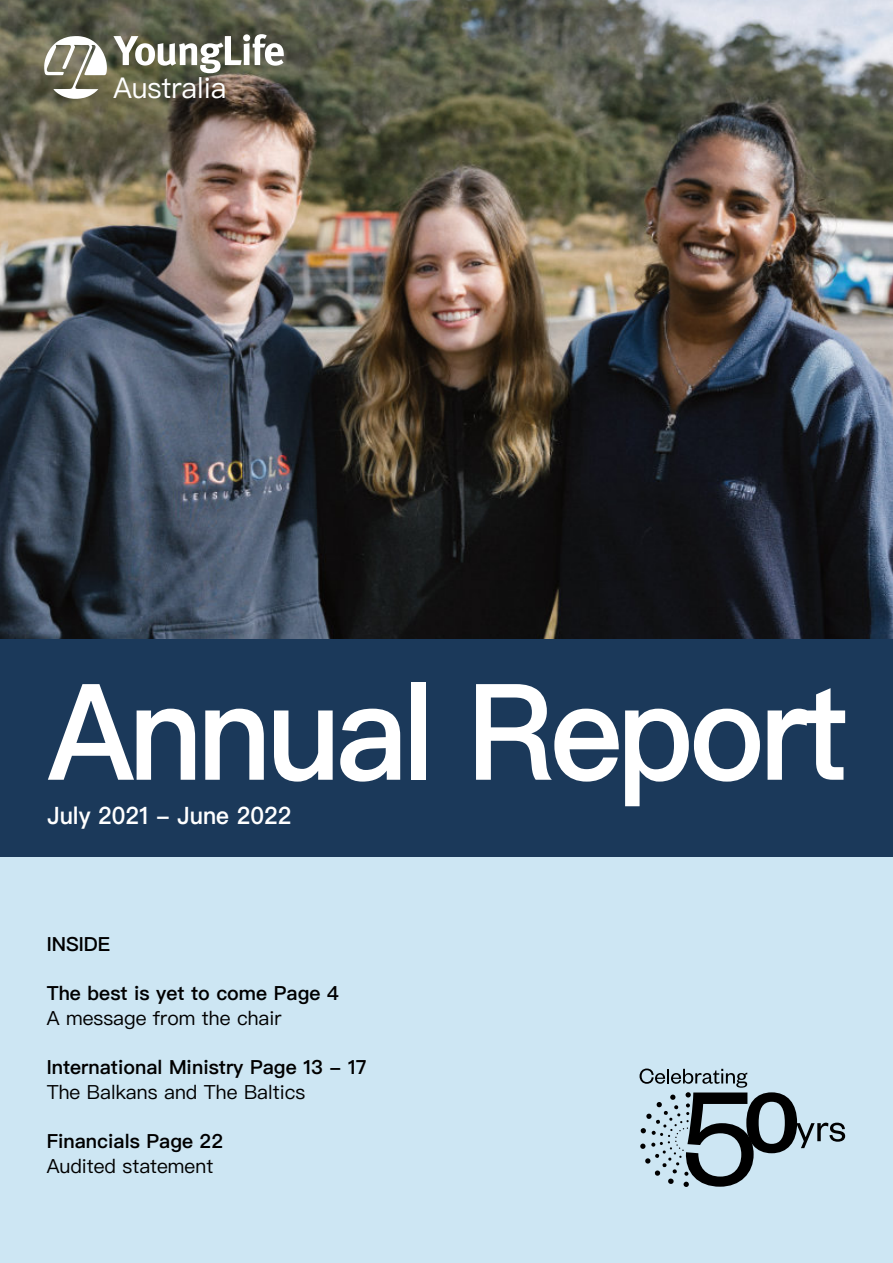
<style>
.page{position:relative;width:893px;height:1263px;background:#fff}
.page>*{position:absolute;margin:0;border:0;box-sizing:border-box;transform-origin:0 0}
.t1{font:600 133.95px "Ping Fang TC";letter-spacing:-.04em;color:#fff;scale:.95 1}
.t2{font:28.65px "Ping Fang TC";color:#fff}
.t3{font:600 24px "Ping Fang TC";color:#fff;scale:.95 1}
.t4{font:600 19.5px "Ping Fang TC";color:#000}
.t5{font:19.5px "Ping Fang TC";color:#000}
</style>
<div class="page">
<img style="left:0;top:0;width:893px;height:640px">
<div style="left:0;top:857px;width:893px;height:406px;background:#cde6f3"></div>
<div style="left:0;top:640px;width:893px;height:217px;background:#1b395a"></div>
<svg style="left:639px;top:1068px;width:206px;height:119px"></svg>
<svg style="left:44px;top:36px;width:63px;height:63px"></svg>
<svg style="left:113px;top:34px;width:171px;height:39px"></svg>
<h2 class="t2" style="left:113px;top:74px;width:115px">Australia</h2>
<h1 class="t1" style="left:48px;top:664px;width:844px">Annual Report</h1>
<p class="t3" style="left:47px;top:803px;width:258px">July 2021 - June 2022</p>
<p class="t4" style="left:47px;top:934px;width:65px">INSIDE</p>
<p class="t4" style="left:47px;top:983px;width:293px">The best is yet to come Page 4</p>
<p class="t5" style="left:47px;top:1008px;width:236px">A message from the chair</p>
<p class="t4" style="left:47px;top:1057px;width:321px">International Ministry Page 13 - 17</p>
<p class="t5" style="left:47px;top:1082px;width:260px">The Balkans and The Baltics</p>
<p class="t4" style="left:47px;top:1131px;width:178px">Financials Page 22</p>
<p class="t5" style="left:47px;top:1156px;width:168px">Audited statement</p>
</div>
